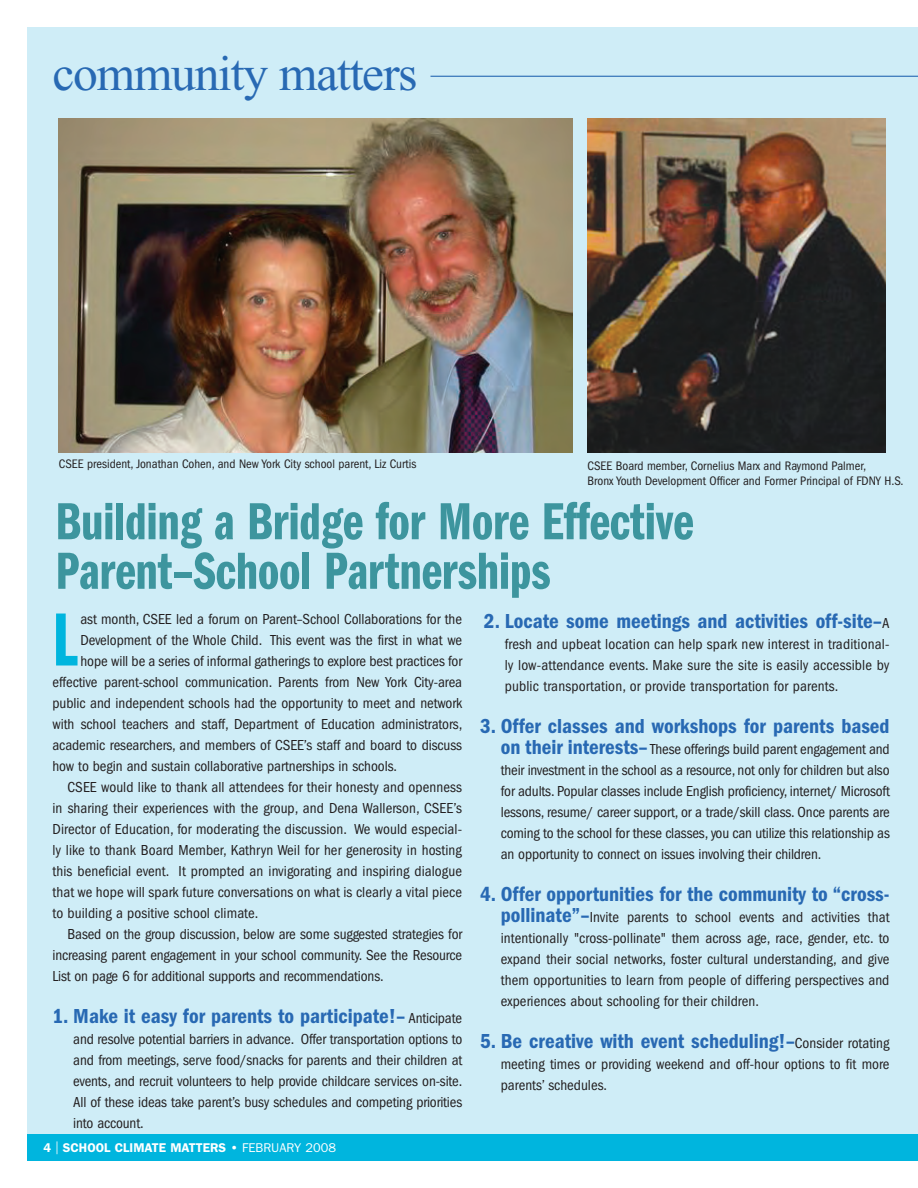
<style>
.page{position:relative;width:918px;height:1188px;background:#fff}
.page>*{position:absolute;margin:0;border:0;box-sizing:border-box;transform-origin:0 0}
.t1{font:78px "Franklin Gothic Demi Cmpr";color:#00b5de;scale:.9 1}
.t2{font:54px/49.5px "Franklin Gothic Demi Cmpr";color:#3d959e}
.t3{font:49.5px "Times New Roman";letter-spacing:-.025em;color:#2869b3}
.t4{font:600 condensed 21px "Franklin Gothic";color:#2869b3}
.t5{font:condensed 15px/21px "Franklin Gothic";letter-spacing:-.005em;color:#231f20;text-align:justify}
.t6{font:condensed 12.75px/15.3px "Franklin Gothic";color:#231f20}
.t7{font:600 12.75px "Franklin Gothic";color:#fff}
.s1{font-weight:400;font-size:15px;color:#231f20}
.s2{font-weight:400}
.s3{font-weight:600;font-size:21px;color:#2869b3}
</style>
<div class="page">
<div style="left:27px;top:27px;width:891px;height:1134px;background:#cfedf7"></div>
<div style="left:27px;top:1134px;width:891px;height:27px;background:#00b5de"></div>
<hr style="left:430px;top:76px;width:488px;height:1px;background:#2869b3">
<img style="left:59px;top:118px;width:514px;height:335px">
<img style="left:587px;top:118px;width:299px;height:335px">
<h3 class="t3" style="left:52px;top:55px;width:367px">community matters</h3>
<p class="t6" style="left:59px;top:458px;width:359px">CSEE president, Jonathan Cohen, and New York City school parent, Liz Curtis</p>
<p class="t6" style="left:588px;top:459px;width:317px">CSEE Board member, Cornelius Marx and Raymond Palmer,<br>Bronx Youth Development Officer and Former Principal of FDNY H.S.</p>
<h2 class="t2" style="left:56px;top:501px;width:640px">Building a Bridge for More Effective<br>Parent–School Partnerships</h2>
<h1 class="t1" style="left:52px;top:613px;width:29px">L</h1>
<p class="t5" style="left:80px;top:609px;width:383px">ast month, CSEE led a forum on Parent–School Collaborations for the</p>
<p class="t5" style="left:80px;top:630px;width:383px">Development of the Whole Child. This event was the first in what we</p>
<p class="t5" style="left:80px;top:651px;width:383px">hope will be a series of informal gatherings to explore best practices for</p>
<p class="t5" style="left:53px;top:672px;width:411px">effective parent-school communication. Parents from New York City-area</p>
<p class="t5" style="left:53px;top:693px;width:411px">public and independent schools had the opportunity to meet and network</p>
<p class="t5" style="left:53px;top:714px;width:411px">with school teachers and staff, Department of Education administrators,</p>
<p class="t5" style="left:53px;top:735px;width:411px">academic researchers, and members of CSEE’s staff and board to discuss</p>
<p class="t5" style="left:53px;top:756px;width:346px">how to begin and sustain collaborative partnerships in schools.</p>
<p class="t5" style="left:68px;top:777px;width:396px">CSEE would like to thank all attendees for their honesty and openness</p>
<p class="t5" style="left:53px;top:798px;width:411px">in sharing their experiences with the group, and Dena Wallerson, CSEE’s</p>
<p class="t5" style="left:53px;top:819px;width:411px">Director of Education, for moderating the discussion. We would especial-</p>
<p class="t5" style="left:53px;top:840px;width:411px">ly like to thank Board Member, Kathryn Weil for her generosity in hosting</p>
<p class="t5" style="left:53px;top:861px;width:411px">this beneficial event. It prompted an invigorating and inspiring dialogue</p>
<p class="t5" style="left:53px;top:882px;width:411px">that we hope will spark future conversations on what is clearly a vital piece</p>
<p class="t5" style="left:53px;top:903px;width:208px">to building a positive school climate.</p>
<p class="t5" style="left:68px;top:924px;width:396px">Based on the group discussion, below are some suggested strategies for</p>
<p class="t5" style="left:53px;top:945px;width:411px">increasing parent engagement in your school community. See the Resource</p>
<p class="t5" style="left:53px;top:966px;width:333px">List on page 6 for additional supports and recommendations.</p>
<h3 class="t4" style="left:52px;top:1008px;width:411px">1. Make it easy for parents to participate!– <span class="s1">Anticipate</span></h3>
<p class="t5" style="left:73px;top:1029px;width:391px">and resolve potential barriers in advance. Offer transportation options to and from meetings, serve food/snacks for parents and their children at events, and recruit volunteers to help provide childcare services on-site.<br>All of these ideas take parent’s busy schedules and competing priorities into account.</p>
<p class="t7" style="left:44px;top:1143px;width:294px">4 <span class="s2">|</span> SCHOOL CLIMATE MATTERS • <span class="s2">FEBRUARY 2008</span></p>
<h3 class="t4" style="left:484px;top:613px;width:407px">2. Locate some meetings and activities off-site–<span class="s1">A</span></h3>
<p class="t5" style="left:505px;top:634px;width:386px">fresh and upbeat location can help spark new interest in traditional&shy;ly low-attendance events. Make sure the site is easily accessible by public transportation, or provide transportation for parents.</p>
<h3 class="t4" style="left:480px;top:718px;width:411px">3. Offer classes and workshops for parents based</h3>
<p class="t5" style="left:501px;top:739px;width:391px"><span class="s3">on their interests–</span> These offerings build parent engagement and their investment in the school as a resource, not only for children but also for adults. Popular classes include English proficiency, internet/ Microsoft lessons, resume/ career support, or a trade/skill class. Once parents are coming to the school for these classes, you can utilize this relationship as an opportunity to connect on issues involving their children.</p>
<h3 class="t4" style="left:480px;top:886px;width:411px">4. Offer opportunities for the community to “cross-</h3>
<p class="t5" style="left:501px;top:907px;width:390px"><span class="s3">pollinate”–</span>Invite parents to school events and activities that intentionally "cross-pollinate" them across age, race, gender, etc. to expand their social networks, foster cultural understanding, and give them opportunities to learn from people of differing perspectives and experiences about schooling for their children.</p>
<h3 class="t4" style="left:480px;top:1033px;width:411px">5. Be creative with event scheduling!–<span class="s1">Consider rotating</span></h3>
<p class="t5" style="left:501px;top:1054px;width:390px">meeting times or providing weekend and off-hour options to fit more parents’ schedules.</p>
</div>
